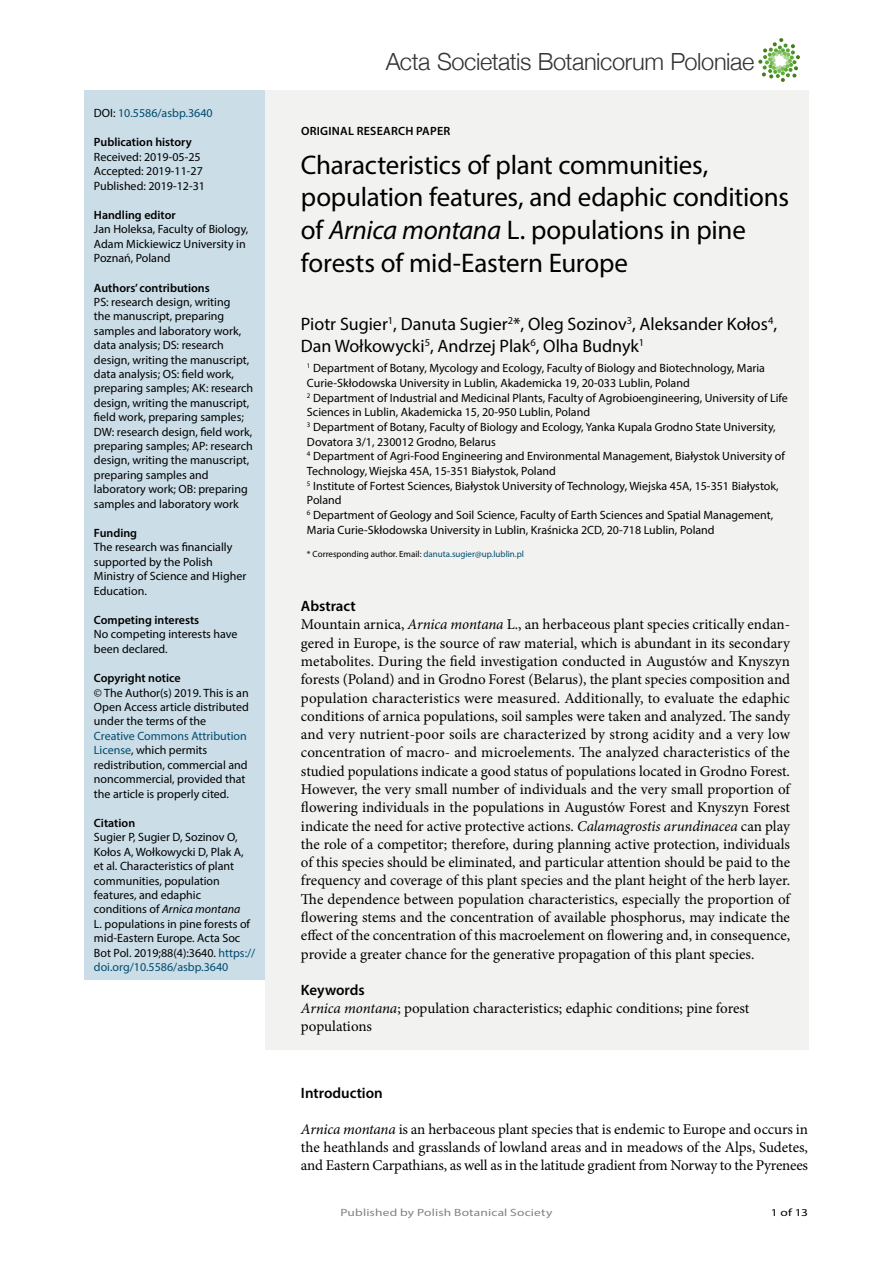
<style>
.page{position:relative;width:893px;height:1263px;background:#fff}
.page>*{position:absolute;margin:0;border:0;box-sizing:border-box;transform-origin:0 0}
.t1{font:27px/32.7px "Myriad Pro";letter-spacing:-.01em;color:#000}
.t2{font:300 23.55px "Helvetica Neue";letter-spacing:-.02em;color:#333}
.Authors{font:18px/21.9px "Myriad Pro";color:#000}
.Body_text{font:15px/18.3px "Minion Pro";letter-spacing:-.01em;color:#000;text-align:justify}
.Keywords{font:15px/18.3px "Minion Pro";color:#000}
.t3{font:600 15px "Myriad Pro";color:#000}
.Body_text-2{font:12px/14.4px "Myriad Pro";color:#000}
.Affiliations{font:12px/14.7px "Myriad Pro";color:#000}
.Article_type{font:600 12px "Myriad Pro";color:#000}
.Article_type-2{font:600 12px "Myriad Pro";letter-spacing:.02em;color:#000}
.Body_text-3{font:12px "Myriad Pro";color:#004b6f}
.t4{font:10.5px "Myriad Pro Regular 2";letter-spacing:.01em;color:#828282;scale:1.28 1}
.t5{font:10.5px "Myriad Pro";color:#000;scale:1.28 1}
.Corresponding_author{font:9px "Myriad Pro";color:#000}
.s1{color:#000}
.s2{color:#004b6f}
.s3{font-style:italic}
</style>
<div class="page">
<svg style="left:758px;top:38px;width:42px;height:44px"></svg>
<div style="left:265px;top:90px;width:543px;height:959px;background:#f2f2f1"></div>
<div style="left:85px;top:90px;width:180px;height:890px;background:#cbdde7"></div>
<p class="Body_text-3" style="left:94px;top:106px;width:120px"><span class="s1">DOI:</span> 10.5586/asbp.3640</p>
<p class="Article_type" style="left:94px;top:135px;width:99px">Publication history</p>
<p class="Body_text-2" style="left:94px;top:149px;width:108px">Received: 2019-05-25</p>
<p class="Body_text-2" style="left:94px;top:164px;width:110px">Accepted: 2019-11-27</p>
<p class="Body_text-2" style="left:94px;top:178px;width:113px">Published: 2019-12-31</p>
<p class="Article_type" style="left:94px;top:207px;width:83px">Handling editor</p>
<p class="Body_text-2" style="left:94px;top:222px;width:156px">Jan Holeksa, Faculty of Biology,<br>Adam Mickiewicz University in<br>Poznań, Poland</p>
<p class="Article_type" style="left:94px;top:280px;width:117px">Authors’ contributions</p>
<p class="Body_text-2" style="left:94px;top:295px;width:161px">PS: research design, writing<br>the manuscript, preparing samples and laboratory work, data analysis; DS: research design, writing the manuscript, data analysis; OS: field work, preparing samples; AK: research design, writing the manuscript, field work, preparing samples;<br>DW: research design, field work, preparing samples; AP: research design, writing the manuscript, preparing samples and laboratory work; OB: preparing samples and laboratory work</p>
<p class="Article_type" style="left:94px;top:525px;width:45px">Funding</p>
<p class="Body_text-2" style="left:94px;top:540px;width:154px">The research was financially supported by the Polish<br>Ministry of Science and Higher<br>Education.</p>
<p class="Article_type" style="left:94px;top:612px;width:107px">Competing interests</p>
<p class="Body_text-2" style="left:94px;top:627px;width:145px">No competing interests have been declared.</p>
<p class="Article_type" style="left:94px;top:671px;width:88px">Copyright notice</p>
<p class="Body_text-2" style="left:94px;top:685px;width:156px">© The Author(s) 2019. This is an<br>Open Access article distributed under the terms of the<br><span class="s2">Creative Commons Attribution<br>License</span>, which permits redistribution, commercial and noncommercial, provided that the article is properly cited.</p>
<p class="Article_type" style="left:94px;top:815px;width:43px">Citation</p>
<p class="Body_text-2" style="left:94px;top:830px;width:163px">Sugier P, Sugier D, Sozinov O,<br>Kołos A, Wołkowycki D, Plak A, et al. Characteristics of plant communities, population features, and edaphic conditions of <span class="s3">Arnica montana<br></span>L. populations in pine forests of mid-Eastern Europe. Acta Soc<br>Bot Pol. 2019;88(4):3640. <span class="s2">https:// doi.org/10.5586/asbp.3640</span></p>
<h2 class="t2" style="left:386px;top:43px;width:370px">Acta Societatis Botanicorum Poloniae</h2>
<p class="Article_type-2" style="left:301px;top:123px;width:151px">ORIGINAL RESEARCH PAPER</p>
<p class="t1" style="left:301px;top:148px;width:490px">Characteristics of plant communities, population features, and edaphic conditions of <span class="s3">Arnica montana</span> L. populations in pine forests of mid-Eastern Europe</p>
<p class="Authors" style="left:301px;top:312px;width:478px">Piotr Sugier<sup>1</sup>, Danuta Sugier<sup>2</sup>*, Oleg Sozinov<sup>3</sup>, Aleksander Kołos<sup>4</sup>,<br>Dan Wołkowycki<sup>5</sup>, Andrzej Plak<sup>6</sup>, Olha Budnyk<sup>1</sup></p>
<p class="Affiliations" style="left:307px;top:361px;width:459px"><sup>1</sup> Department of Botany, Mycology and Ecology, Faculty of Biology and Biotechnology, Maria<br>Curie-Skłodowska University in Lublin, Akademicka 19, 20-033 Lublin, Poland</p>
<p class="Affiliations" style="left:307px;top:390px;width:482px"><sup>2</sup> Department of Industrial and Medicinal Plants, Faculty of Agrobioengineering, University of Life<br>Sciences in Lublin, Akademicka 15, 20-950 Lublin, Poland</p>
<p class="Affiliations" style="left:307px;top:419px;width:470px"><sup>3</sup> Department of Botany, Faculty of Biology and Ecology, Yanka Kupala Grodno State University,<br>Dovatora 3/1, 230012 Grodno, Belarus</p>
<p class="Affiliations" style="left:307px;top:449px;width:479px"><sup>4</sup> Department of Agri-Food Engineering and Environmental Management, Białystok University of<br>Technology, Wiejska 45A, 15-351 Białystok, Poland</p>
<p class="Affiliations" style="left:307px;top:478px;width:473px"><sup>5</sup> Institute of Fortest Sciences, Białystok University of Technology, Wiejska 45A, 15-351 Białystok,<br>Poland</p>
<p class="Affiliations" style="left:307px;top:507px;width:468px"><sup>6</sup> Department of Geology and Soil Science, Faculty of Earth Sciences and Spatial Management,<br>Maria Curie-Skłodowska University in Lublin, Kraśnicka 2CD, 20-718 Lublin, Poland</p>
<p class="Corresponding_author" style="left:307px;top:548px;width:219px">* Corresponding author. Email: <span class="s2">danuta.sugier@up.lublin.pl</span></p>
<p class="t3" style="left:301px;top:596px;width:56px">Abstract</p>
<p class="Body_text" style="left:301px;top:615px;width:491px">Mountain arnica, <span class="s3">Arnica montana</span> L., an herbaceous plant species critically endan&shy;gered in Europe, is the source of raw material, which is abundant in its secondary metabolites. During the field investigation conducted in Augustów and Knyszyn forests (Poland) and in Grodno Forest (Belarus), the plant species composition and population characteristics were measured. Additionally, to evaluate the edaphic conditions of arnica populations, soil samples were taken and analyzed. The sandy and very nutrient-poor soils are characterized by strong acidity and a very low concentration of macro- and microelements. The analyzed characteristics of the studied populations indicate a good status of populations located in Grodno Forest.<br>However, the very small number of individuals and the very small proportion of flowering individuals in the populations in Augustów Forest and Knyszyn Forest indicate the need for active protective actions. <span class="s3">Calamagrostis arundinacea</span> can play the role of a competitor; therefore, during planning active protection, individuals of this species should be eliminated, and particular attention should be paid to the frequency and coverage of this plant species and the plant height of the herb layer.<br>The dependence between population characteristics, especially the proportion of flowering stems and the concentration of available phosphorus, may indicate the effect of the concentration of this macroelement on flowering and, in consequence, provide a greater chance for the generative propagation of this plant species.</p>
<p class="t3" style="left:301px;top:980px;width:65px">Keywords</p>
<p class="Keywords" style="left:301px;top:999px;width:450px"><span class="s3">Arnica montana</span>; population characteristics; edaphic conditions; pine forest populations</p>
<p class="t3" style="left:301px;top:1084px;width:83px">Introduction</p>
<p class="Body_text" style="left:301px;top:1120px;width:509px"><span class="s3">Arnica montana</span> is an herbaceous plant species that is endemic to Europe and occurs in the heathlands and grasslands of lowland areas and in meadows of the Alps, Sudetes, and Eastern Carpathians, as well as in the latitude gradient from Norway to the Pyrenees</p>
<p class="t4" style="left:340px;top:1205px;width:167px">Published by Polish Botanical Society</p>
<p class="t5" style="left:771px;top:1205px;width:31px">1 of 13</p>
</div>
